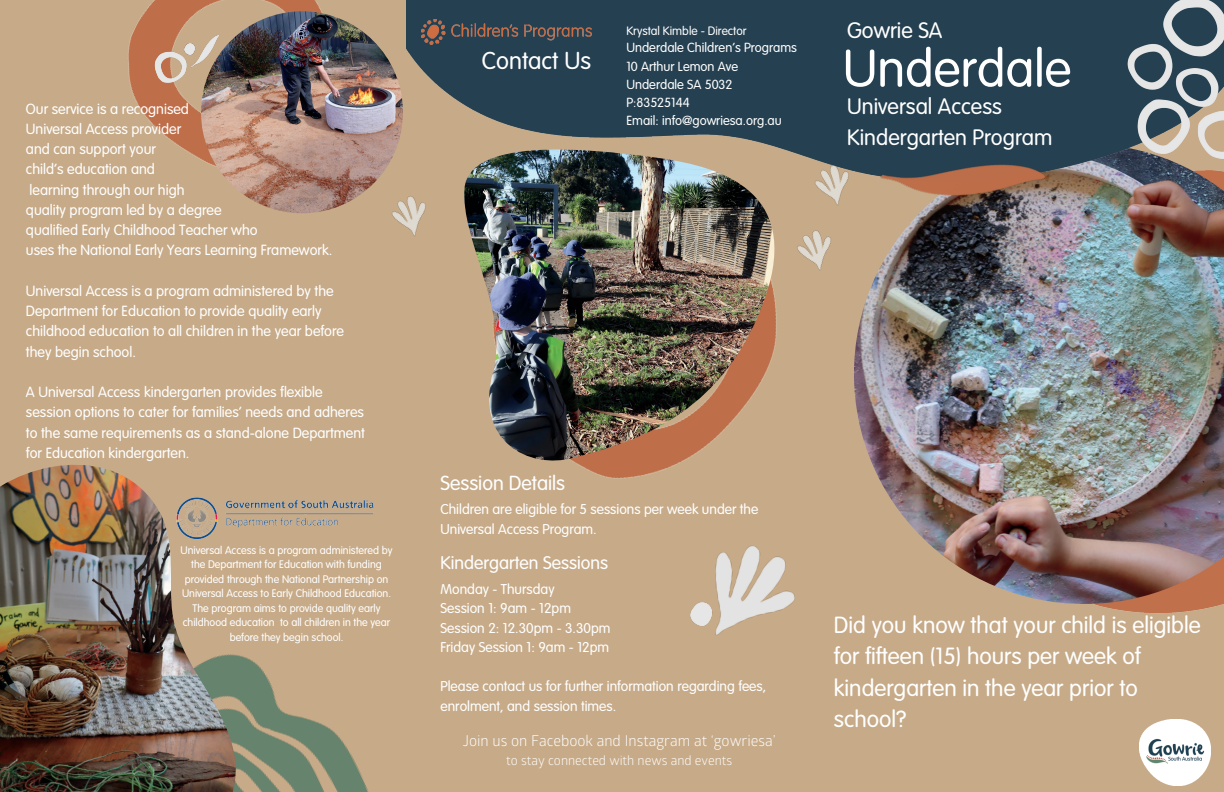
<style>
.page{position:relative;width:1224px;height:792px;background:#c7ab89}
.page>*{position:absolute;margin:0;border:0;box-sizing:border-box;transform-origin:0 0}
.t1{font:300 51.6px "VAG Rounded Std";color:#fff}
.t2{font:300 24px "VAG Rounded Std";color:#fff}
.t3{font:300 23px/31.5px "VAG Rounded Std";color:#fff}
.t4{font:300 22px/30.8px "VAG Rounded Std";color:#fff}
.t5{font:300 20px "VAG Rounded Std";color:#fff}
.t6{font:300 18px "VAG Rounded Std";color:#fff}
.t7{font:15px "Glober";color:#fff}
.t8{font:300 14.5px/20.2px "VAG Rounded Std";color:#fff}
.t9{font:300 14px/19.5px "VAG Rounded Std";color:#fff}
.t10{font:300 13px/18px "VAG Rounded Std";color:#fff}
.t11{font:13px "Glober";color:#fff}
.t12{font:300 12px "VAG Rounded Std";color:#fff}
.t13{font:300 10.8px/14.6px "VAG Rounded Std";color:#fff;text-align:center}
</style>
<div class="page">
<img style="left:915px;top:374px;width:309px;height:230px">
<img style="left:236px;top:655px;width:133px;height:137px">
<img style="left:128px;top:0;width:259px;height:213px">
<img style="left:1140px;top:719px;width:71px;height:66px">
<img style="left:365px;top:59px;width:550px;height:471px">
<img style="left:406px;top:0;width:818px;height:374px">
<img style="left:1106px;top:0;width:118px;height:170px">
<img style="left:464px;top:150px;width:310px;height:310px">
<img style="left:679px;top:526px;width:137px;height:109px">
<img style="left:682px;top:595px;width:39px;height:39px">
<img style="left:201px;top:11px;width:202px;height:202px;border-radius:50%">
<img style="left:146px;top:43px;width:49px;height:49px">
<img style="left:186px;top:31px;width:39px;height:39px">
<img style="left:180px;top:39px;width:20px;height:20px">
<img style="left:782px;top:215px;width:68px;height:68px">
<img style="left:800px;top:150px;width:67px;height:68px">
<img style="left:377px;top:181px;width:68px;height:68px">
<img style="left:0;top:465px;width:236px;height:327px">
<img style="left:867px;top:71px;width:202px;height:203px">
<img style="left:167px;top:494px;width:216px;height:49px">
<img style="left:421px;top:20px;width:171px;height:25px">
<h5 class="t8" style="left:26px;top:100px;width:308px">Our service is a recognised<br>Universal Access provider<br>and can support your<br>child’s education and<br>learning through our high<br>quality program led by a degree<br>qualified Early Childhood Teacher who<br>uses the National Early Years Learning Framework.</h5>
<p class="t8" style="left:26px;top:282px;width:320px">Universal Access is a program administered by the Department for Education to provide quality early childhood education to all children in the year before they begin school.</p>
<p class="t8" style="left:26px;top:383px;width:341px">A Universal Access kindergarten provides flexible session options to cater for families’ needs and adheres to the same requirements as a stand-alone Department for Education kindergarten.</p>
<p class="t13" style="left:181px;top:543px;width:214px">Universal Access is a program administered by the Department for Education with funding provided through the National Partnership on Universal Access to Early Childhood Education.<br>The program aims to provide quality early childhood education to all children in the year before they begin school.</p>
<p class="t2" style="left:482px;top:50px;width:111px">Contact Us</p>
<h5 class="t12" style="left:626px;top:25px;width:122px">Krystal Kimble - Director</h5>
<h5 class="t10" style="left:626px;top:39px;width:172px">Underdale Children’s Programs</h5>
<h5 class="t10" style="left:626px;top:58px;width:157px">10 Arthur Lemon Ave<br>Underdale SA 5032<br>P:83525144<br>Email: info@gowriesa.org.au</h5>
<h5 class="t4" style="left:847px;top:17px;width:97px">Gowrie SA</h5>
<h3 class="t1" style="left:843px;top:47px;width:230px">Underdale</h3>
<h4 class="t4" style="left:847px;top:93px;width:207px">Universal Access<br>Kindergarten Program</h4>
<p class="t5" style="left:441px;top:474px;width:126px">Session Details</p>
<p class="t9" style="left:441px;top:501px;width:319px">Children are eligible for 5 sessions per week under the<br>Universal Access Program.</p>
<p class="t6" style="left:441px;top:555px;width:169px">Kindergarten Sessions</p>
<h6 class="t9" style="left:441px;top:580px;width:172px">Monday - Thursday<br>Session 1: 9am - 12pm<br>Session 2: 12.30pm - 3.30pm<br>Friday Session 1: 9am - 12pm</h6>
<h1 class="t9" style="left:441px;top:678px;width:327px">Please contact us for further information regarding fees, enrolment, and session times.</h1>
<h5 class="t7" style="left:463px;top:735px;width:315px">Join us on Facebook and Instagram at ‘gowriesa’</h5>
<h5 class="t11" style="left:506px;top:756px;width:227px">to stay connected with news and events</h5>
<h5 class="t3" style="left:834px;top:611px;width:368px">Did you know that your child is eligible for fifteen (15) hours per week of kindergarten in the year prior to school?</h5>
</div>
